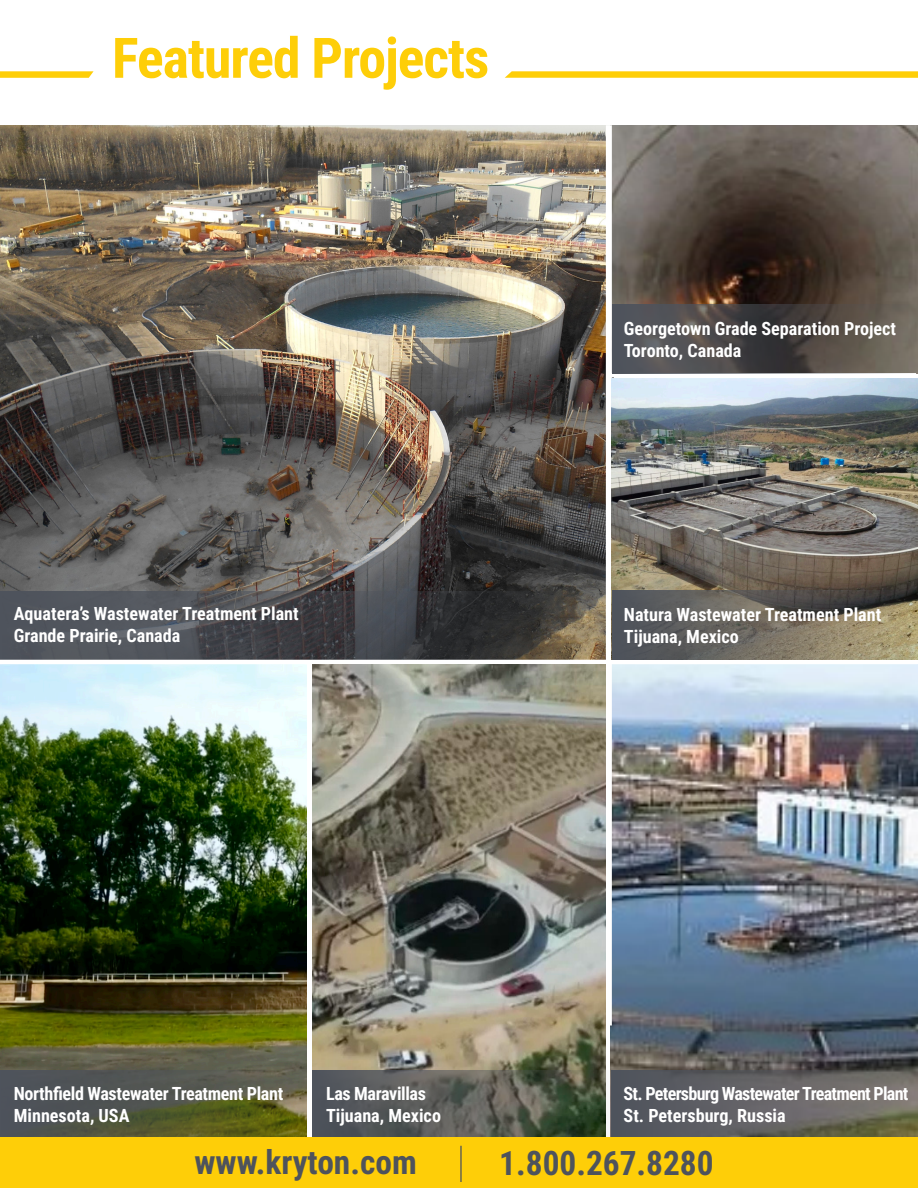
<style>
.page{position:relative;width:918px;height:1188px;background:#fff}
.page>*{position:absolute;margin:0;border:0;box-sizing:border-box;transform-origin:0 0}
.t1{font:700 55.95px "Roboto Condensed";letter-spacing:-.02em;color:#fece08}
.t2{font:700 33.3px "Roboto Condensed";color:#4e535c}
.t3{font:700 18.15px/21.8px "Roboto Condensed";color:#fff}
.t4{font:700 18.15px/21.8px "Roboto Condensed";letter-spacing:-.04em;color:#fff}
.t5{font:700 18.15px/21.8px "Roboto Condensed";letter-spacing:-.02em;color:#fff}
</style>
<div class="page">
<img style="left:0;top:125px;width:606px;height:535px">
<img style="left:612px;top:125px;width:306px;height:179px">
<img style="left:610px;top:665px;width:308px;height:405px">
<div style="left:606px;top:125px;width:6px;height:901px;background:#fff"></div>
<svg style="left:0;top:591px;width:597px;height:69px;background:#49494c"></svg>
<svg style="left:612px;top:304px;width:306px;height:69px;background:#524e4c"></svg>
<img style="left:0;top:665px;width:307px;height:473px">
<img style="left:612px;top:378px;width:306px;height:213px">
<svg style="left:612px;top:591px;width:306px;height:69px;background:#6e695e"></svg>
<svg style="left:0;top:1070px;width:305px;height:68px;background:#575a42"></svg>
<img style="left:313px;top:665px;width:293px;height:405px">
<svg style="left:313px;top:1070px;width:299px;height:68px;background:#595c53"></svg>
<svg style="left:612px;top:1070px;width:306px;height:68px;background:#65635f"></svg>
<div style="left:0;top:1138px;width:918px;height:50px;background:#fece08"></div>
<hr style="left:460px;top:1146px;width:2px;height:36px;background:#4e535c">
<svg style="left:0;top:71px;width:94px;height:7px"></svg>
<svg style="left:505px;top:71px;width:413px;height:7px;background:#fed21d"></svg>
<h1 class="t1" style="left:112px;top:19px;width:379px">Featured Projects</h1>
<p class="t3" style="left:14px;top:602px;width:286px">Aquatera’s Wastewater Treatment Plant<br>Grande Prairie, Canada</p>
<p class="t3" style="left:624px;top:317px;width:274px">Georgetown Grade Separation Project<br>Toronto, Canada</p>
<p class="t3" style="left:624px;top:603px;width:259px">Natura Wastewater Treatment Plant<br>Tijuana, Mexico</p>
<p class="t5" style="left:14px;top:1082px;width:271px">Northfield Wastewater Treatment Plant<br>Minnesota, USA</p>
<p class="t3" style="left:326px;top:1082px;width:116px">Las Maravillas<br>Tijuana, Mexico</p>
<p class="t4" style="left:624px;top:1082px;width:286px">St. Petersburg Wastewater Treatment Plant<br>St. Petersburg, Russia</p>
<h2 class="t2" style="left:194px;top:1139px;width:224px">www.kryton.com</h2>
<h2 class="t2" style="left:499px;top:1140px;width:216px">1.800.267.8280</h2>
</div>
